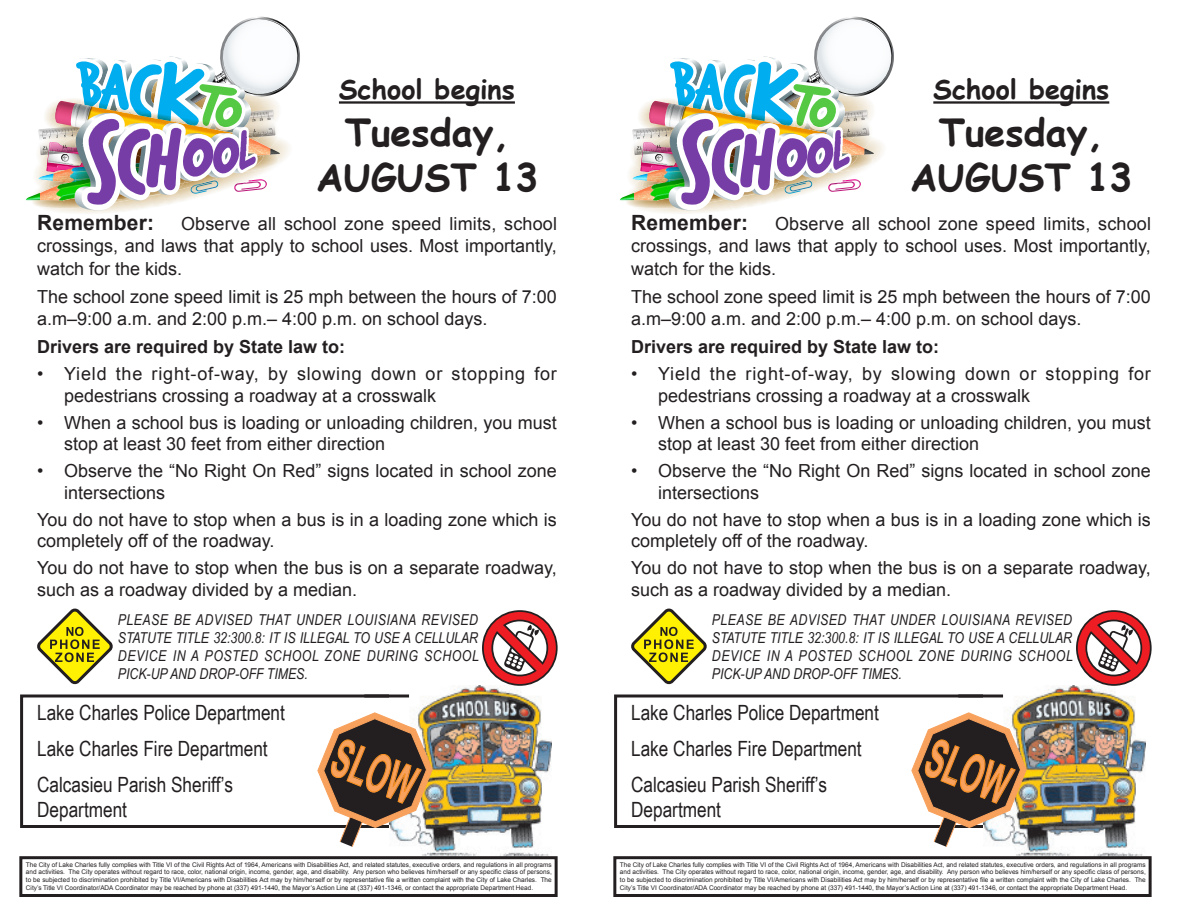
<style>
.page{position:relative;width:1188px;height:918px;background:#fff}
.page>*{position:absolute;margin:0;border:0;box-sizing:border-box;transform-origin:0 0}
.t1{font:700 52.95px "Arial Narrow";color:#f8a15c;scale:.66 1}
.t2{font:700 37.5px/45px "Comic Sans MS";color:#231f20;text-align:center}
.t3{font:700 27px "Comic Sans MS";color:#231f20}
.t4{font:21px "Arial Narrow";color:#231f20}
.t5{font:700 21px "Arial";letter-spacing:.01em;color:#231f20}
.t6{font:18px/21.6px "Arial";color:#231f20}
.t7{font:700 18px "Arial";color:#231f20}
.t8{font:italic 15px/18px "Arial Narrow";letter-spacing:.035em;color:#231f20;text-align:justify}
.t9{font:6.45px/7.8px "Arial";color:#231f20;text-align:justify}
</style>
<div class="page">
<img style="left:26px;top:196px;width:5px;height:4px">
<svg style="left:31px;top:16px;width:269px;height:194px"></svg>
<img style="left:39px;top:169px;width:37px;height:15px">
<img style="left:154px;top:116px;width:62px;height:12px">
<img style="left:620px;top:196px;width:5px;height:4px">
<svg style="left:625px;top:16px;width:269px;height:194px"></svg>
<img style="left:633px;top:169px;width:37px;height:15px">
<img style="left:748px;top:116px;width:62px;height:12px">
<div style="left:20px;top:694px;width:408px;height:134px;border:3px solid #231f20"></div>
<div style="left:614px;top:694px;width:408px;height:134px;border:3px solid #231f20"></div>
<img style="left:409px;top:686px;width:142px;height:170px">
<img style="left:1003px;top:686px;width:142px;height:170px">
<hr style="left:339px;top:101px;width:176px;height:3px;background:#231f20">
<hr style="left:933px;top:101px;width:176px;height:3px;background:#231f20">
<svg style="left:364px;top:694px;width:45px;height:4px"></svg>
<svg style="left:958px;top:694px;width:45px;height:4px"></svg>
<svg style="left:306px;top:701px;width:138px;height:155px"></svg>
<svg style="left:900px;top:701px;width:138px;height:155px"></svg>
<div style="left:19px;top:856px;width:539px;height:41px;border:3px solid #231f20"></div>
<div style="left:613px;top:856px;width:539px;height:41px;border:3px solid #231f20"></div>
<svg style="left:37px;top:608px;width:76px;height:77px"></svg>
<svg style="left:631px;top:608px;width:76px;height:77px"></svg>
<svg style="left:481px;top:610px;width:77px;height:77px"></svg>
<svg style="left:1075px;top:610px;width:77px;height:77px"></svg>
<p class="t3" style="left:339px;top:69px;width:177px">School begins</p>
<p class="t3" style="left:933px;top:69px;width:177px">School begins</p>
<p class="t2" style="left:316px;top:108px;width:224px">Tuesday,<br>AUGUST 13</p>
<p class="t2" style="left:910px;top:108px;width:224px">Tuesday,<br>AUGUST 13</p>
<p class="t5" style="left:37px;top:208px;width:119px">Remember:</p>
<p class="t6" style="left:37px;top:212px;width:521px;line-height:22.5px;text-align:justify;text-indent:144px">Observe all school zone speed limits, school crossings, and laws that apply to school uses. Most importantly, watch for the kids.</p>
<p class="t6" style="left:37px;top:285px;width:521px;line-height:22.5px">The school zone speed limit is 25 mph between the hours of 7:00 a.m–9:00 a.m. and 2:00 p.m.– 4:00 p.m. on school days.</p>
<p class="t7" style="left:37px;top:335px;width:310px">Drivers are required by State law to:</p>
<p class="t6" style="left:64px;top:363px;width:494px;text-indent:-27px">• Yield the right-of-way, by slowing down or stopping for pedestrians crossing a roadway at a crosswalk</p>
<p class="t6" style="left:64px;top:412px;width:494px;text-indent:-27px">• When a school bus is loading or unloading children, you must stop at least 30 feet from either direction</p>
<p class="t6" style="left:64px;top:460px;width:494px;text-indent:-27px">• Observe the “No Right On Red” signs located in school zone intersections</p>
<p class="t6" style="left:37px;top:509px;width:521px">You do not have to stop when a bus is in a loading zone which is completely off of the roadway.</p>
<p class="t6" style="left:37px;top:558px;width:521px">You do not have to stop when the bus is on a separate roadway, such as a roadway divided by a median.</p>
<p class="t5" style="left:631px;top:208px;width:119px">Remember:</p>
<p class="t6" style="left:631px;top:212px;width:521px;line-height:22.5px;text-align:justify;text-indent:144px">Observe all school zone speed limits, school crossings, and laws that apply to school uses. Most importantly, watch for the kids.</p>
<p class="t6" style="left:631px;top:285px;width:521px;line-height:22.5px">The school zone speed limit is 25 mph between the hours of 7:00 a.m–9:00 a.m. and 2:00 p.m.– 4:00 p.m. on school days.</p>
<p class="t7" style="left:631px;top:335px;width:310px">Drivers are required by State law to:</p>
<p class="t6" style="left:658px;top:363px;width:494px;text-indent:-27px">• Yield the right-of-way, by slowing down or stopping for pedestrians crossing a roadway at a crosswalk</p>
<p class="t6" style="left:658px;top:412px;width:494px;text-indent:-27px">• When a school bus is loading or unloading children, you must stop at least 30 feet from either direction</p>
<p class="t6" style="left:658px;top:460px;width:494px;text-indent:-27px">• Observe the “No Right On Red” signs located in school zone intersections</p>
<p class="t6" style="left:631px;top:509px;width:521px">You do not have to stop when a bus is in a loading zone which is completely off of the roadway.</p>
<p class="t6" style="left:631px;top:558px;width:521px">You do not have to stop when the bus is on a separate roadway, such as a roadway divided by a median.</p>
<p class="t8" style="left:118px;top:610px;width:363px">PLEASE BE ADVISED THAT UNDER LOUISIANA REVISED STATUTE TITLE 32:300.8: IT IS ILLEGAL TO USE A CELLULAR DEVICE IN A POSTED SCHOOL ZONE DURING SCHOOL PICK-UP AND DROP-OFF TIMES.</p>
<p class="t8" style="left:712px;top:610px;width:362px">PLEASE BE ADVISED THAT UNDER LOUISIANA REVISED STATUTE TITLE 32:300.8: IT IS ILLEGAL TO USE A CELLULAR DEVICE IN A POSTED SCHOOL ZONE DURING SCHOOL PICK-UP AND DROP-OFF TIMES.</p>
<p class="t4" style="left:37px;top:697px;width:249px">Lake Charles Police Department</p>
<p class="t4" style="left:37px;top:733px;width:232px">Lake Charles Fire Department</p>
<p class="t4" style="left:37px;top:769px;width:197px">Calcasieu Parish Sheriff’s</p>
<p class="t4" style="left:37px;top:795px;width:91px">Department</p>
<p class="t4" style="left:631px;top:697px;width:249px">Lake Charles Police Department</p>
<p class="t4" style="left:631px;top:733px;width:232px">Lake Charles Fire Department</p>
<p class="t4" style="left:631px;top:769px;width:197px">Calcasieu Parish Sheriff’s</p>
<p class="t4" style="left:631px;top:795px;width:91px">Department</p>
<p class="t1" style="left:349px;top:718px;width:132px;rotate:22deg">SLOW</p>
<p class="t1" style="left:943px;top:718px;width:132px;rotate:22deg">SLOW</p>
<p class="t9" style="left:26px;top:860px;width:527px">The City of Lake Charles fully complies with Title VI of the Civil Rights Act of 1964, Americans with Disabilities Act, and related statutes, executive orders, and regulations in all programs and activities. The City operates without regard to race, color, national origin, income, gender, age, and disability. Any person who believes him/herself or any specific class of persons, to be subjected to discrimination prohibited by Title VI/Americans with Disabilities Act may by him/herself or by representative file a written complaint with the City of Lake Charles. The City’s Title VI Coordinator/ADA Coordinator may be reached by phone at (337) 491-1440, the Mayor’s Action Line at (337) 491-1346, or contact the appropriate Department Head.</p>
<p class="t9" style="left:620px;top:860px;width:527px">The City of Lake Charles fully complies with Title VI of the Civil Rights Act of 1964, Americans with Disabilities Act, and related statutes, executive orders, and regulations in all programs and activities. The City operates without regard to race, color, national origin, income, gender, age, and disability. Any person who believes him/herself or any specific class of persons, to be subjected to discrimination prohibited by Title VI/Americans with Disabilities Act may by him/herself or by representative file a written complaint with the City of Lake Charles. The City’s Title VI Coordinator/ADA Coordinator may be reached by phone at (337) 491-1440, the Mayor’s Action Line at (337) 491-1346, or contact the appropriate Department Head.</p>
</div>
